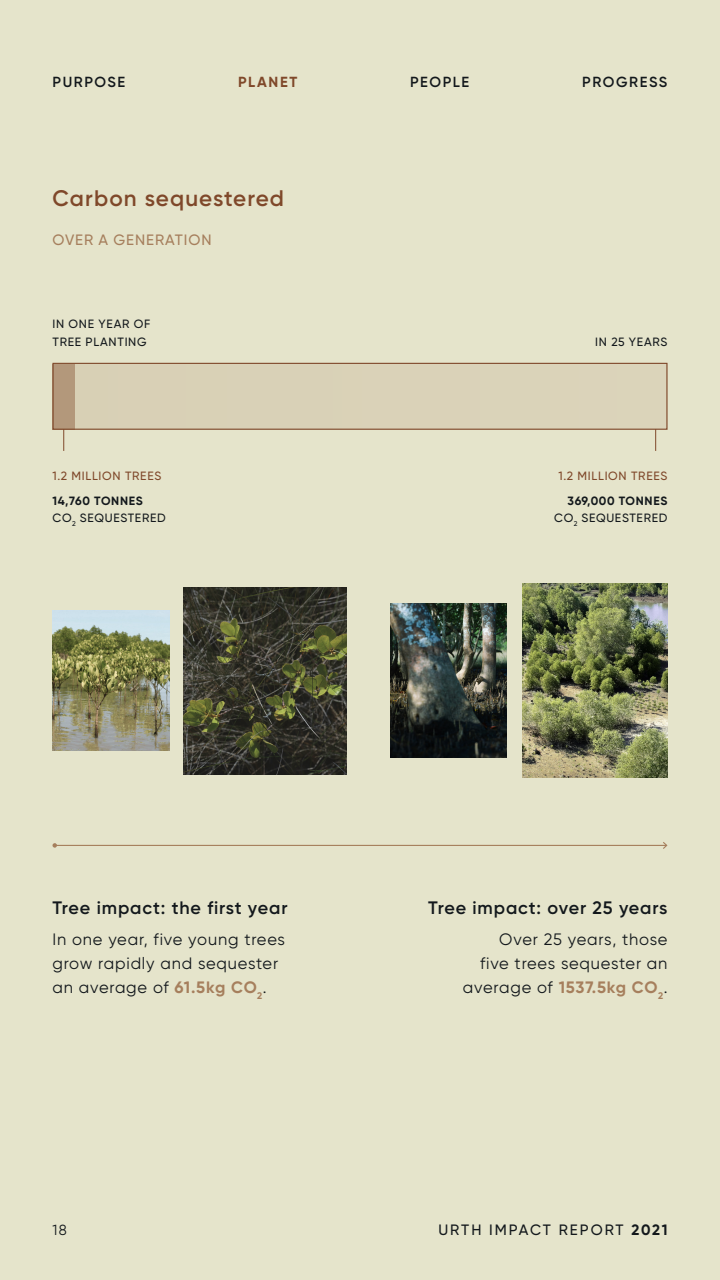
<style>
.page{position:relative;width:720px;height:1280px;background:#e5e4cb}
.page>*{position:absolute;margin:0;border:0;box-sizing:border-box;transform-origin:0 0}
.t1{font:600 22.5px "Gilroy";letter-spacing:.045em;color:#7f482a}
.t2{font:600 18px "Gilroy";letter-spacing:.045em;color:#13181c}
.t3{font:16.5px/24px "Gilroy";letter-spacing:.05em;color:#13181c}
.t4{font:500 15px "Gilroy";letter-spacing:.135em;color:#13181c}
.t5{font:500 15px "Gilroy";letter-spacing:.06em;color:#a67f5d}
.t6{font:600 14.62px "Gilroy";letter-spacing:.11em;color:#13181c}
.t7{font:700 14.62px "Gilroy";letter-spacing:.11em;color:#7f482a}
.t8{font:14.62px "Gilroy";color:#13181c}
.t9{font:500 12px/17.2px "Gilroy";letter-spacing:.06em;color:#13181c}
.t10{font:500 12px "Gilroy";letter-spacing:.06em;color:#7f482a}
.t11{font:700 12px/17.2px "Gilroy";letter-spacing:.05em;color:#13181c;text-align:right}
.s1{font-weight:700}
.s2{font-weight:500}
.s3{font-weight:700;color:#a67f5d}
</style>
<div class="page">
<div style="left:52px;top:364px;width:616px;height:66px;background:#dad2b7"></div>
<div style="left:52px;top:363px;width:616px;height:67px;border:1px solid #7f482a"></div>
<svg style="left:64px;top:429px;width:1px;height:22px"></svg>
<svg style="left:656px;top:429px;width:1px;height:22px"></svg>
<img style="left:522px;top:583px;width:146px;height:194px">
<img style="left:391px;top:603px;width:116px;height:154px">
<img style="left:183px;top:587px;width:164px;height:187px">
<img style="left:53px;top:611px;width:116px;height:139px">
<hr style="left:55px;top:845px;width:612px;height:1px;background:#a67f5d">
<svg style="left:52px;top:843px;width:5px;height:4px"></svg>
<svg style="left:662px;top:842px;width:6px;height:7px"></svg>
<p class="t6" style="left:53px;top:73px;width:74px">PURPOSE</p>
<p class="t7" style="left:238px;top:72px;width:61px">PLANET</p>
<p class="t6" style="left:410px;top:73px;width:61px">PEOPLE</p>
<p class="t6" style="left:582px;top:73px;width:87px">PROGRESS</p>
<h1 class="t1" style="left:52px;top:184px;width:233px">Carbon sequestered</h1>
<p class="t5" style="left:53px;top:230px;width:160px">OVER A GENERATION</p>
<p class="t9" style="left:53px;top:315px;width:99px">IN ONE YEAR OF<br>TREE PLANTING</p>
<p class="t10" style="left:52px;top:468px;width:110px">1.2 MILLION TREES</p>
<p class="t9" style="left:52px;top:491px;width:115px"><span class="s1">14,760 TONNES<br></span>CO<sub>2</sub> SEQUESTERED</p>
<p class="t9" style="left:595px;top:333px;width:74px">IN 25 YEARS</p>
<p class="t10" style="left:559px;top:468px;width:110px">1.2 MILLION TREES</p>
<p class="t11" style="left:554px;top:491px;width:115px">369,000 TONNES<br><span class="s2">CO</span><sub>2</sub> <span class="s2">SEQUESTERED</span></p>
<p class="t2" style="left:52px;top:896px;width:237px">Tree impact: the first year</p>
<p class="t3" style="left:52px;top:927px;width:234px">In one year, five young trees grow rapidly and sequester an average of <span class="s3">61.5kg CO</span><sub>2</sub>.</p>
<p class="t2" style="left:428px;top:896px;width:241px">Tree impact: over 25 years</p>
<p class="t3" style="left:463px;top:927px;width:206px;text-align:right">Over 25 years, those<br>five trees sequester an average of <span class="s3">1537.5kg CO</span><sub>2</sub>.</p>
<p class="t8" style="left:52px;top:1221px;width:16px">18</p>
<p class="t4" style="left:438px;top:1220px;width:231px">URTH IMPACT REPORT <span class="s1">2021</span></p>
</div>
